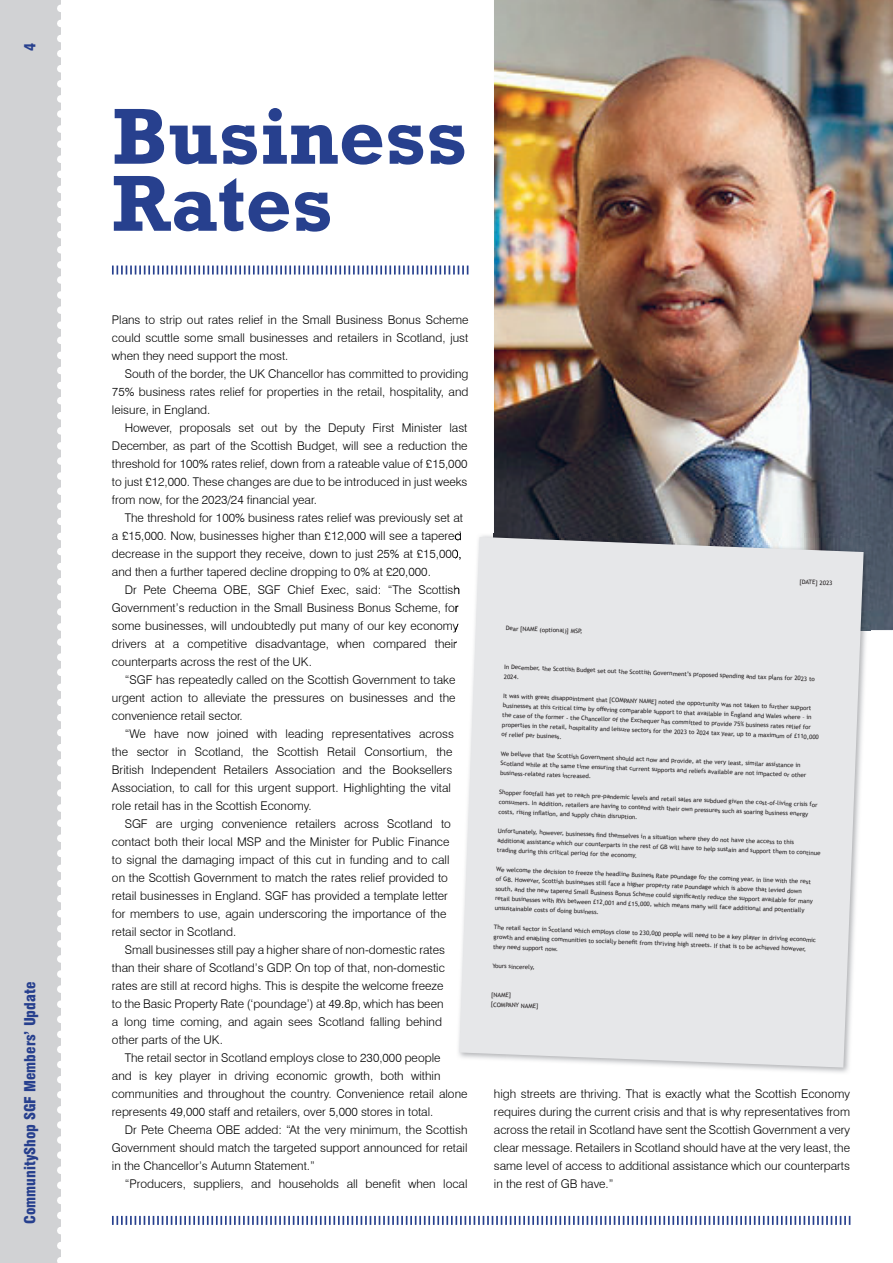
<style>
.page{position:relative;width:893px;height:1263px;background:#fff}
.page>*{position:absolute;margin:0;border:0;box-sizing:border-box;transform-origin:0 0}
.t1{font:700 80.7px/67.1px "Rockwell";color:#27408e}
.t2{font:900 condensed 15px "Swiss 721 BT";color:#27408e}
.t3{font:300 12px/18px "Swiss 721 BT";color:#000;text-align:justify}
.t4{font:6.15px/9.4px "Trebuchet MS";color:#231f20}
</style>
<div class="page">
<div style="left:0;top:0;width:61px;height:1263px;background:#d1d2d4"></div>
<svg style="left:57px;top:4px;width:4px;height:1259px"></svg>
<svg style="left:112px;top:1216px;width:738px;height:9px"></svg>
<svg style="left:112px;top:266px;width:356px;height:9px"></svg>
<img style="left:494px;top:0;width:399px;height:630px">
<svg style="left:456px;top:533px;width:5px;height:8px"></svg>
<svg style="left:456px;top:550px;width:2px;height:8px"></svg>
<svg style="left:456px;top:587px;width:3px;height:8px"></svg>
<img style="left:494px;top:533px;width:376px;height:97px">
<svg style="left:459px;top:537px;width:405px;height:530px;background:#e5e6e8"></svg>
<p class="t2" style="left:21px;top:51px;width:10px;rotate:-90deg">4</p>
<p class="t2" style="left:21px;top:1224px;width:244px;rotate:-90deg">CommunityShop SGF Members’ Update</p>
<h1 class="t1" style="left:112px;top:103px;width:357px">Business<br>Rates</h1>
<p class="t3" style="left:112px;top:311px;width:358px">Plans to strip out rates relief in the Small Business Bonus Scheme could scuttle some small businesses and retailers in Scotland, just when they need support the most.</p>
<p class="t3" style="left:112px;top:365px;width:358px;text-indent:13px">South of the border, the UK Chancellor has committed to providing 75% business rates relief for properties in the retail, hospitality, and leisure, in England.</p>
<p class="t3" style="left:112px;top:419px;width:357px;text-indent:13px">However, proposals set out by the Deputy First Minister last December, as part of the Scottish Budget, will see a reduction the threshold for 100% rates relief, down from a rateable value of £15,000 to just £12,000. These changes are due to be introduced in just weeks from now, for the 2023/24 financial year.</p>
<p class="t3" style="left:112px;top:509px;width:353px;text-align:left;text-indent:13px">The threshold for 100% business rates relief was previously set at a £15,000. Now, businesses higher than £12,000 will see a tapered decrease in the support they receive, down to just 25% at £15,000, and then a further tapered decline dropping to 0% at £20,000.</p>
<p class="t3" style="left:112px;top:581px;width:350px;text-align:left;text-indent:13px">Dr Pete Cheema OBE, SGF Chief Exec, said: “The Scottish Government’s reduction in the Small Business Bonus Scheme, for some businesses, will undoubtedly put many of our key economy drivers at a competitive disadvantage, when compared their counterparts across the rest of the UK.</p>
<p class="t3" style="left:112px;top:671px;width:345px;text-indent:13px">“SGF has repeatedly called on the Scottish Government to take urgent action to alleviate the pressures on businesses and the convenience retail sector.</p>
<p class="t3" style="left:112px;top:725px;width:343px;text-align:left;text-indent:13px">“We have now joined with leading representatives across the sector in Scotland, the Scottish Retail Consortium, the British Independent Retailers Association and the Booksellers Association, to call for this urgent support. Highlighting the vital role retail has in the Scottish Economy.</p>
<p class="t3" style="left:112px;top:815px;width:340px;text-align:left;text-indent:13px">SGF are urging convenience retailers across Scotland to contact both their local MSP and the Minister for Public Finance to signal the damaging impact of this cut in funding and to call on the Scottish Government to match the rates relief provided to retail businesses in England. SGF has provided a template letter for members to use, again underscoring the importance of the retail sector in Scotland.</p>
<p class="t3" style="left:112px;top:941px;width:334px;text-align:left;text-indent:13px">Small businesses still pay a higher share of non-domestic rates than their share of Scotland’s GDP. On top of that, non-domestic rates are still at record highs. This is despite the welcome freeze to the Basic Property Rate (‘poundage’) at 49.8p, which has been a long time coming, and again sees Scotland falling behind other parts of the UK.</p>
<p class="t3" style="left:112px;top:1049px;width:357px;text-align:left;text-indent:13px">The retail sector in Scotland employs close to 230,000 people<br>and is key player in driving economic growth, both within communities and throughout the country. Convenience retail alone represents 49,000 staff and retailers, over 5,000 stores in total.</p>
<p class="t3" style="left:112px;top:1121px;width:357px;text-indent:13px">Dr Pete Cheema OBE added: “At the very minimum, the Scottish Government should match the targeted support announced for retail in the Chancellor’s Autumn Statement.”</p>
<p class="t3" style="left:125px;top:1175px;width:344px">“Producers, suppliers, and households all benefit when local</p>
<p class="t4" style="left:800px;top:577px;width:34px;rotate:2deg">[DATE] 2023</p>
<p class="t4" style="left:506px;top:623px;width:78px;rotate:2deg">Dear [NAME (optional)] MSP,</p>
<p class="t4" style="left:504px;top:663px;width:312px;line-height:9px;rotate:2deg">In December, the Scottish Budget set out the Scottish Government’s proposed spending and tax plans for 2023 to<br>2024.</p>
<p class="t4" style="left:503px;top:691px;width:319px;rotate:2deg">It was with great disappointment that [COMPANY NAME] noted the opportunity was not taken to further support businesses at this critical time by off ering comparable support to that available in England and Wales where – in the case of the former - the Chancellor of the Exchequer has committed to provide 75% business rates relief for properties in the retail, hospitality and leisure sectors for the 2023 to 2024 tax year, up to a maximum of £110,000 of relief per business.</p>
<p class="t4" style="left:501px;top:749px;width:308px;rotate:2deg">We believe that the Scottish Government should act now and provide, at the very least, similar assistance in<br>Scotland while at the same time ensuring that current supports and reliefs available are not impacted or other business-related rates increased.</p>
<p class="t4" style="left:499px;top:788px;width:320px;rotate:2deg">Shopper footfall has yet to reach pre-pandemic levels and retail sales are subdued given the cost-of-living crisis for consumers. In addition, retailers are having to contend with their own pressures such as soaring business energy costs, rising infl ation, and supply chain disruption.</p>
<p class="t4" style="left:498px;top:826px;width:325px;rotate:2deg">Unfortunately, however, businesses fi nd themselves in a situation where they do not have the access to this additional assistance which our counterparts in the rest of GB will have to help sustain and support them to continue trading during this critical period for the economy.</p>
<p class="t4" style="left:496px;top:865px;width:319px;rotate:2deg">We welcome the decision to freeze the headline Business Rate poundage for the coming year, in line with the rest of GB. However, Scottish businesses still face a higher property rate poundage which is above that levied down south, and the new tapered Small Business Bonus Scheme could signifi cantly reduce the support available for many retail businesses with RVs between £12,001 and £15,000, which means many will face additional and potentially unsustainable costs of doing business.</p>
<p class="t4" style="left:494px;top:923px;width:324px;rotate:2deg">The retail sector in Scotland which employs close to 230,000 people will need to be a key player in driving economic growth and enabling communities to socially benefi t from thriving high streets. If that is to be achieved however, they need support now.</p>
<p class="t4" style="left:493px;top:961px;width:44px;rotate:2deg">Yours sincerely,</p>
<p class="t4" style="left:491px;top:990px;width:49px;rotate:2deg">[NAME] [COMPANY NAME]</p>
<p class="t3" style="left:494px;top:1085px;width:358px">high streets are thriving. That is exactly what the Scottish Economy requires during the current crisis and that is why representatives from across the retail in Scotland have sent the Scottish Government a very clear message. Retailers in Scotland should have at the very least, the same level of access to additional assistance which our counterparts in the rest of GB have.”</p>
</div>
